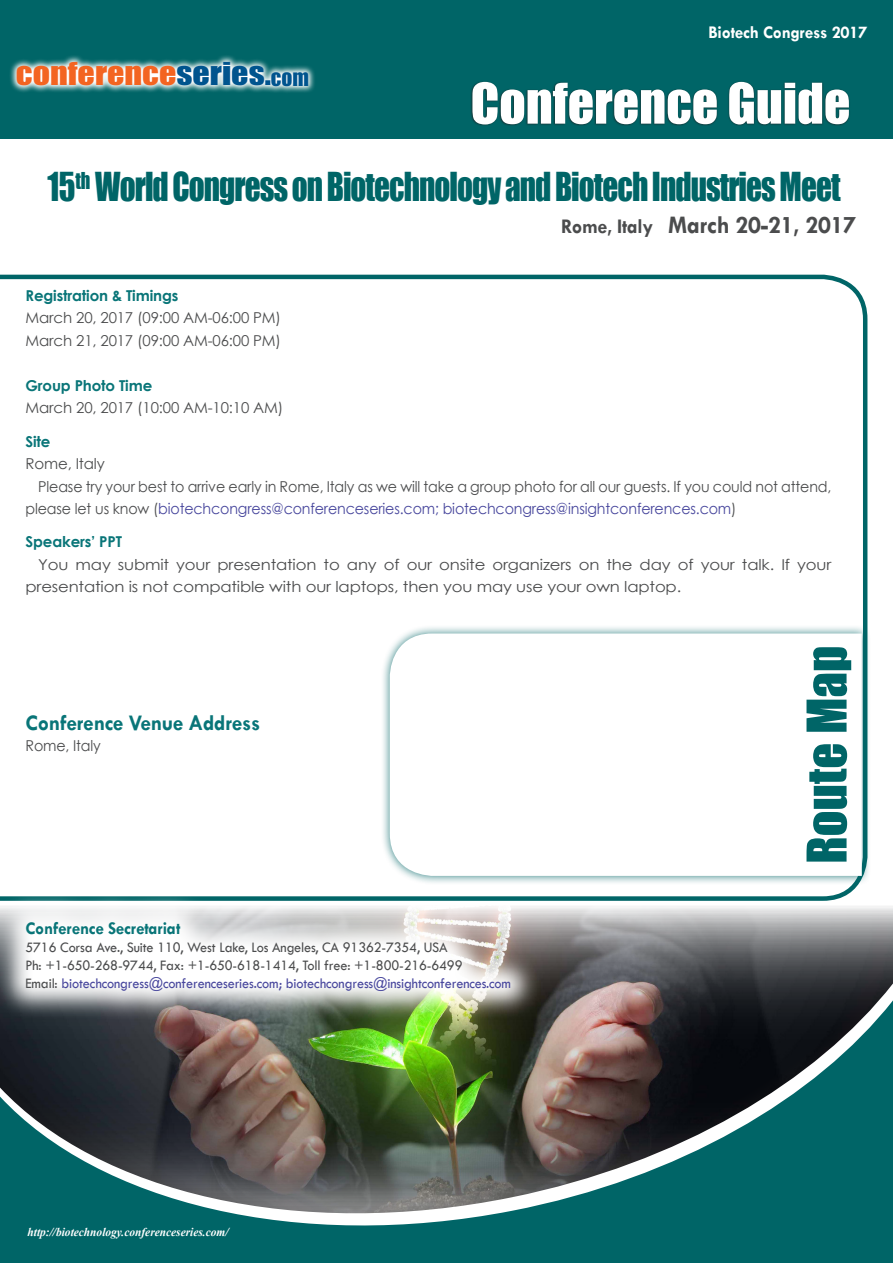
<style>
.page{position:relative;width:893px;height:1263px;background:#fff}
.page>*{position:absolute;margin:0;border:0;box-sizing:border-box;transform-origin:0 0}
.t1{font:51.75px "Impact";color:#fff}
.t2{font:50.7px "Impact";color:#006567}
.t3{font:36.6px "Impact";letter-spacing:-.03em;color:#006567;scale:.85 1}
.t4{font:29.25px "Impact";color:#f36421;scale:1.16 1}
.t5{font:700 25.5px "Tw Cen";letter-spacing:-.01em;color:#4b4c4d;scale:.95 1}
.t6{font:700 22.5px "Tw Cen";letter-spacing:-.01em;color:#097578;scale:.95 1}
.t7{font:700 18px "Tw Cen";letter-spacing:-.01em;color:#097578;scale:.95 1}
.t8{font:700 18px "Tw Cen";letter-spacing:-.01em;color:#fff;scale:.95 1}
.t9{font:15px/22.5px "Century Gothic";letter-spacing:-.01em;color:#4b4c4d;scale:.95 1}
.t10{font:15px/22.5px "Century Gothic";letter-spacing:-.01em;color:#4b4c4d;scale:1.1 1}
.t11{font:15px "Tw Cen";letter-spacing:-.01em;color:#4b4c4d;scale:.95 1}
.t12{font:15px "Century Gothic";letter-spacing:-.01em;color:#4b4c4d}
.t13{font:15px "Tw Cen";letter-spacing:-.01em;color:#48479d;scale:.95 1}
.t14{font:700 15px "Century Gothic";letter-spacing:-.01em;color:#097578}
.t15{font:italic 700 12px "Times New Roman";color:#fff;scale:.95 1}
.s1{color:#00548e}
.s2{font-size:20.85px;color:#00548e}
.s3{font-size:21px}
.s4{color:#48479d}
.s5{color:#4b4c4d}
</style>
<div class="page">
<div style="left:0;top:0;width:893px;height:138px;background:#006567"></div>
<svg style="left:9px;top:54px;width:307px;height:40px"></svg>
<img style="left:541px;top:906px;width:352px;height:61px">
<svg style="left:0;top:274px;width:868px;height:627px"></svg>
<div style="left:0;top:967px;width:893px;height:296px;background:#231f20;opacity:.4"></div>
<svg style="left:541px;top:983px;width:352px;height:17px;background:#4c484b"></svg>
<img style="left:0;top:1000px;width:893px;height:263px">
<div style="left:381px;top:624px;width:490px;height:261px;background:#006567;opacity:.75"></div>
<svg style="left:390px;top:633px;width:472px;height:243px"></svg>
<div style="left:471px;top:81px;width:380px;height:45px;background:#231f20;opacity:.75"></div>
<img style="left:0;top:891px;width:541px;height:131px">
<h3 class="t4" style="left:16px;top:51px;width:254px">conference<span class="s1">series.</span><span class="s2">com</span></h3>
<p class="t8" style="left:709px;top:21px;width:169px">Biotech Congress 2017</p>
<p class="t1" style="left:471px;top:63px;width:381px">Conference Guide</p>
<p class="t3" style="left:47px;top:158px;width:934px">15<sup>th</sup> World Congress on Biotechnology and Biotech Industries Meet</p>
<p class="t5" style="left:561px;top:210px;width:312px"><span class="s3">Rome, Italy</span> March 20-21, 2017</p>
<p class="t14" style="left:26px;top:284px;width:154px">Registration &amp; Timings</p>
<p class="t12" style="left:26px;top:307px;width:257px">March 20, 2017 (09:00 AM-06:00 PM)</p>
<p class="t12" style="left:26px;top:330px;width:257px">March 21, 2017 (09:00 AM-06:00 PM)</p>
<p class="t14" style="left:26px;top:374px;width:128px">Group Photo Time</p>
<p class="t12" style="left:26px;top:397px;width:259px">March 20, 2017 (10:00 AM-10:10 AM)</p>
<p class="t14" style="left:26px;top:430px;width:27px">Site</p>
<p class="t12" style="left:26px;top:453px;width:81px">Rome, Italy</p>
<p class="t9" style="left:26px;top:475px;width:850px;text-indent:13px">Please try your best to arrive early in Rome, Italy as we will take a group photo for all our guests. If you could not attend, please let us know (<span class="s4">biotechcongress@conferenceseries.com; biotechcongress@insightconferences.com</span>)</p>
<p class="t14" style="left:26px;top:530px;width:98px">Speakers’ PPT</p>
<p class="t10" style="left:26px;top:553px;width:734px;text-indent:13px">You may submit your presentation to any of our onsite organizers on the day of your talk. If your presentation is not compatible with our laptops, then you may use your own laptop.</p>
<p class="t6" style="left:26px;top:709px;width:249px">Conference Venue Address</p>
<p class="t9" style="left:26px;top:734px;width:81px">Rome, Italy</p>
<p class="t7" style="left:26px;top:917px;width:165px">Conference Secretariat</p>
<p class="t11" style="left:26px;top:938px;width:446px">5716 Corsa Ave., Suite 110, West Lake, Los Angeles, CA 91362-7354, USA</p>
<p class="t11" style="left:26px;top:956px;width:461px">Ph: +1-650-268-9744, Fax: +1-650-618-1414, Toll free: +1-800-216-6499</p>
<p class="t13" style="left:26px;top:974px;width:513px"><span class="s5">Email:</span> biotechcongress@conferenceseries.com; biotechcongress@insightconferences.com</p>
<p class="t15" style="left:28px;top:1224px;width:213px">http://biotechnology.conferenceseries.com/</p>
<p class="t2" style="left:787px;top:864px;width:219px;rotate:-90deg">Route Map</p>
</div>
